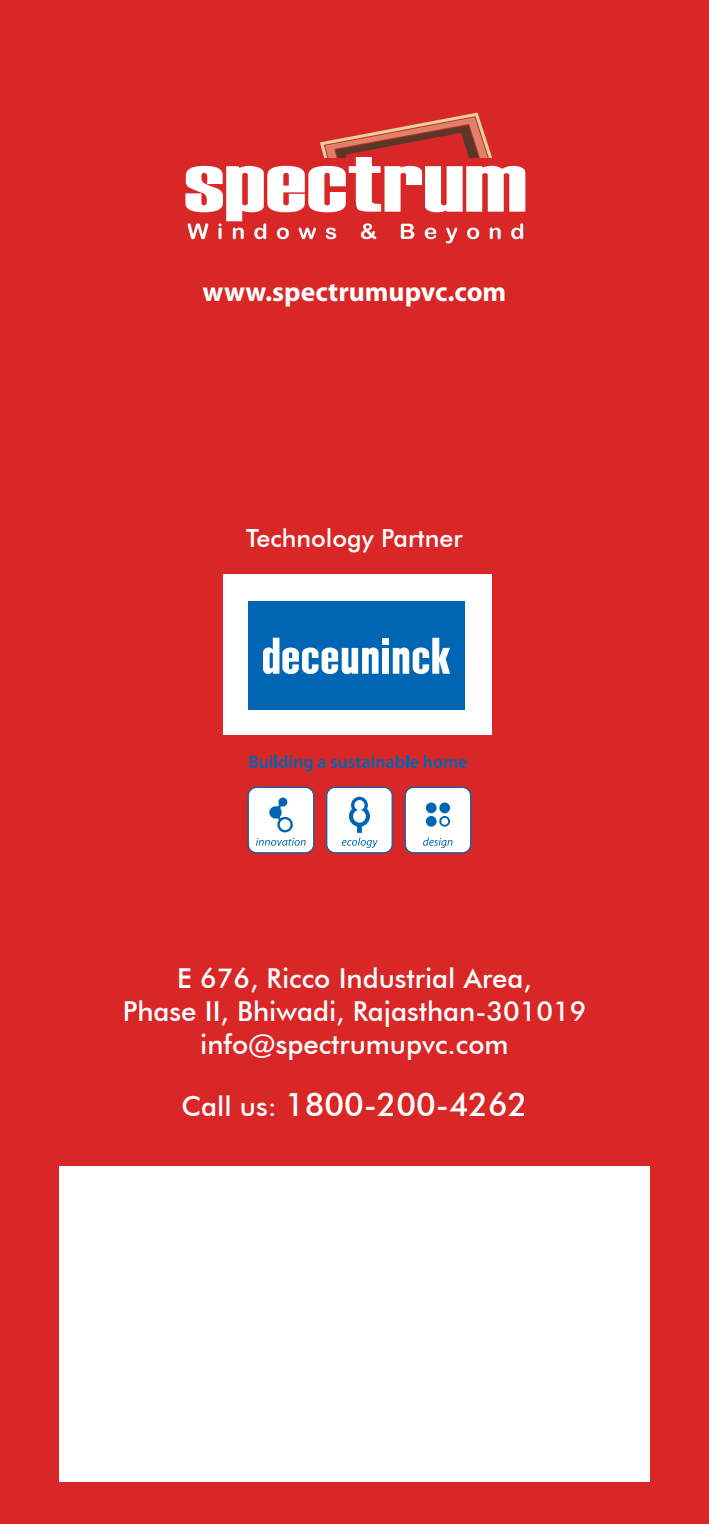
<style>
.page{position:relative;width:709px;height:1524px;background:#d92727}
.page>*{position:absolute;margin:0;border:0;box-sizing:border-box;transform-origin:0 0}
.t1{font:500 32.5px "Futura BT";color:#fff}
.t2{font:500 27.5px/33px "Futura BT";color:#fff;text-align:center}
.t3{font:700 27.5px "Myriad Pro";color:#fff}
.t4{font:500 25px "Futura BT";color:#fff}
.s1{font-size:27.5px}
</style>
<div class="page">
<div style="left:59px;top:1166px;width:590px;height:315px;background:#fff"></div>
<div style="left:404px;top:787px;width:67px;height:66px;background:#fff;border:1px solid #0066b3;border-radius:8px"></div>
<div style="left:326px;top:787px;width:67px;height:66px;background:#fff;border:1px solid #0066b3;border-radius:8px"></div>
<svg style="left:185px;top:113px;width:340px;height:130px"></svg>
<div style="left:223px;top:574px;width:269px;height:161px;background:#fff"></div>
<div style="left:248px;top:602px;width:217px;height:108px;background:#0066b3"></div>
<div style="left:382px;top:648px;width:7px;height:26px;background:#fff"></div>
<div style="left:382px;top:638px;width:7px;height:6px;background:#fff"></div>
<svg style="left:393px;top:638px;width:57px;height:37px"></svg>
<svg style="left:263px;top:638px;width:115px;height:37px"></svg>
<svg style="left:424px;top:755px;width:43px;height:13px"></svg>
<svg style="left:318px;top:759px;width:7px;height:9px"></svg>
<svg style="left:331px;top:755px;width:87px;height:13px"></svg>
<svg style="left:249px;top:755px;width:63px;height:16px"></svg>
<div style="left:248px;top:787px;width:66px;height:66px;background:#fff;border:1px solid #0066b3;border-radius:8px"></div>
<svg style="left:256px;top:797px;width:50px;height:49px"></svg>
<svg style="left:423px;top:837px;width:29px;height:11px"></svg>
<svg style="left:426px;top:802px;width:24px;height:24px"></svg>
<svg style="left:342px;top:797px;width:36px;height:51px"></svg>
<p class="t3" style="left:203px;top:273px;width:305px">www.spectrumupvc.com</p>
<p class="t4" style="left:246px;top:523px;width:218px">Technology Partner</p>
<p class="t2" style="left:123px;top:962px;width:465px">E 676, Ricco Industrial Area,<br>Phase II, Bhiwadi, Rajasthan-301019 info@spectrumupvc.com</p>
<p class="t1" style="left:181px;top:1085px;width:347px"><span class="s1">Call us:</span> 1800-200-4262</p>
</div>
